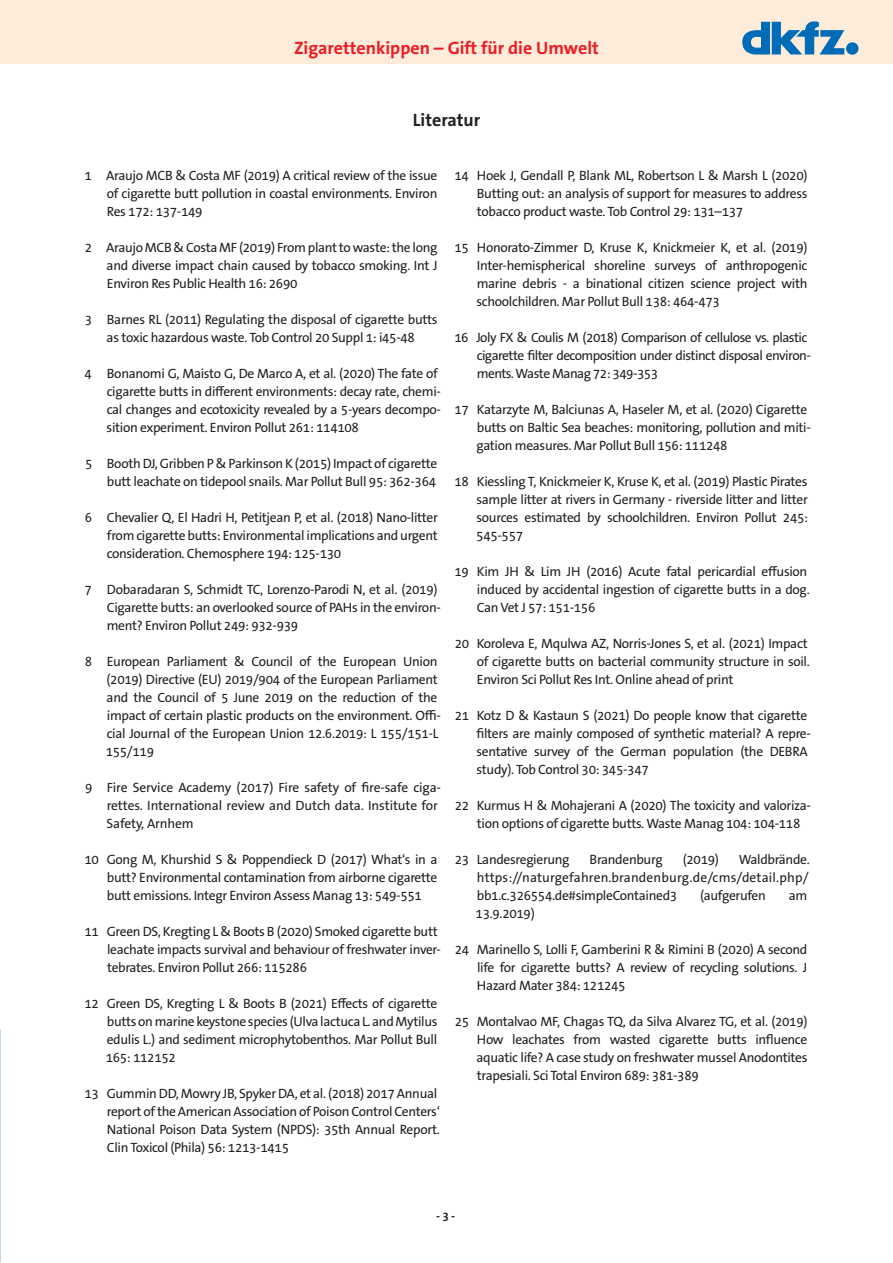
<style>
.page{position:relative;width:893px;height:1263px;background:#fff}
.page>*{position:absolute;margin:0;border:0;box-sizing:border-box;transform-origin:0 0}
.t1{font:700 18px "The Sans B W7";color:#ee1d23}
.Headline_0{font:700 18px "The Sans B W7";color:#231f20}
.t2{font:13.5px/18px "The Sans B W5 Plain";letter-spacing:-.025em;color:#231f20}
.Seitenzahl{font:700 12px "The Sans B W7";color:#231f20}
</style>
<div class="page">
<div style="left:0;top:0;width:893px;height:64px;background:#feecdb"></div>
<div style="left:846px;top:42px;width:12px;height:13px;background:#006bb6;border-radius:50%"></div>
<svg style="left:742px;top:21px;width:102px;height:33px"></svg>
<h1 class="t1" style="left:294px;top:37px;width:306px">Zigarettenkippen – Gift für die Umwelt</h1>
<p class="Headline_0" style="left:413px;top:108px;width:69px">Literatur</p>
<p class="t2" style="left:107px;top:167px;width:332px;text-align:justify;text-indent:-22px">1 Araujo MCB &amp; Costa MF (2019) A critical review of the issue of cigarette butt pollution in coastal environments. Environ Res 172: 137-149</p>
<p class="t2" style="left:107px;top:239px;width:332px;text-align:justify;text-indent:-22px">2 Araujo MCB &amp; Costa MF (2019) From plant to waste: the long and diverse impact chain caused by tobacco smoking. Int J Environ Res Public Health 16: 2690</p>
<p class="t2" style="left:85px;top:311px;width:354px;text-align:center">3 Barnes RL (2011) Regulating the disposal of cigarette butts as toxic hazardous waste. Tob Control 20 Suppl 1: i45-48</p>
<p class="t2" style="left:107px;top:365px;width:336px;text-indent:-22px">4 Bonanomi G, Maisto G, De Marco A, et al. (2020) The fate of cigarette butts in different environments: decay rate, chemi&shy;cal changes and ecotoxicity revealed by a 5-years decompo&shy;sition experiment. Environ Pollut 261: 114108</p>
<p class="t2" style="left:85px;top:455px;width:354px;text-align:right">5 Booth DJ, Gribben P &amp; Parkinson K (2015) Impact of cigarette butt leachate on tidepool snails. Mar Pollut Bull 95: 362-364</p>
<p class="t2" style="left:107px;top:509px;width:333px;text-align:justify;text-indent:-22px">6 Chevalier Q, El Hadri H, Petitjean P, et al. (2018) Nano-litter from cigarette butts: Environmental implications and urgent consideration. Chemosphere 194: 125-130</p>
<p class="t2" style="left:107px;top:581px;width:336px;text-indent:-22px">7 Dobaradaran S, Schmidt TC, Lorenzo-Parodi N, et al. (2019)<br>Cigarette butts: an overlooked source of PAHs in the environ&shy;ment? Environ Pollut 249: 932-939</p>
<p class="t2" style="left:106px;top:653px;width:337px;text-indent:-21px">8 European Parliament &amp; Council of the European Union (2019) Directive (EU) 2019/904 of the European Parliament and the Council of 5 June 2019 on the reduction of the impact of certain plastic products on the environment. Offi&shy;cial Journal of the European Union 12.6.2019: L 155/151-L 155/119</p>
<p class="t2" style="left:107px;top:779px;width:336px;text-indent:-21px">9 Fire Service Academy (2017) Fire safety of fire-safe ciga&shy;rettes. International review and Dutch data. Institute for<br>Safety, Arnhem</p>
<p class="t2" style="left:107px;top:851px;width:332px;text-align:justify;text-indent:-23px">10 Gong M, Khurshid S &amp; Poppendieck D (2017) What‘s in a butt? Environmental contamination from airborne cigarette butt emissions. Integr Environ Assess Manag 13: 549-551</p>
<p class="t2" style="left:107px;top:923px;width:335px;text-indent:-23px">11 Green DS, Kregting L &amp; Boots B (2020) Smoked cigarette butt leachate impacts survival and behaviour of freshwater inver&shy;tebrates. Environ Pollut 266: 115286</p>
<p class="t2" style="left:106px;top:995px;width:333px;text-align:justify;text-indent:-21px">12 Green DS, Kregting L &amp; Boots B (2021) Effects of cigarette butts on marine keystone species (Ulva lactuca L. and Mytilus edulis L.) and sediment microphytobenthos. Mar Pollut Bull 165: 112152</p>
<p class="t2" style="left:107px;top:1085px;width:335px;text-indent:-22px">13 Gummin DD, Mowry JB, Spyker DA, et al. (2018) 2017 Annual report of the American Association of Poison Control Centers‘ National Poison Data System (NPDS): 35th Annual Report.<br>Clin Toxicol (Phila) 56: 1213-1415</p>
<p class="t2" style="left:477px;top:167px;width:332px;text-align:justify;text-indent:-23px">14 Hoek J, Gendall P, Blank ML, Robertson L &amp; Marsh L (2020)<br>Butting out: an analysis of support for measures to address tobacco product waste. Tob Control 29: 131–137</p>
<p class="t2" style="left:477px;top:239px;width:332px;text-align:justify;text-indent:-22px">15 Honorato-Zimmer D, Kruse K, Knickmeier K, et al. (2019)<br>Inter-hemispherical shoreline surveys of anthropogenic marine debris - a binational citizen science project with schoolchildren. Mar Pollut Bull 138: 464-473</p>
<p class="t2" style="left:477px;top:329px;width:336px;text-indent:-22px">16 Joly FX &amp; Coulis M (2018) Comparison of cellulose vs. plastic cigarette filter decomposition under distinct disposal environ&shy;ments. Waste Manag 72: 349-353</p>
<p class="t2" style="left:476px;top:401px;width:336px;text-indent:-22px">17 Katarzyte M, Balciunas A, Haseler M, et al. (2020) Cigarette butts on Baltic Sea beaches: monitoring, pollution and miti&shy;gation measures. Mar Pollut Bull 156: 111248</p>
<p class="t2" style="left:476px;top:473px;width:333px;text-align:justify;text-indent:-22px">18 Kiessling T, Knickmeier K, Kruse K, et al. (2019) Plastic Pirates sample litter at rivers in Germany - riverside litter and litter sources estimated by schoolchildren. Environ Pollut 245:<br>545-557</p>
<p class="t2" style="left:477px;top:563px;width:335px;text-indent:-22px">19 Kim JH &amp; Lim JH (2016) Acute fatal pericardial effusion induced by accidental ingestion of cigarette butts in a dog.<br>Can Vet J 57: 151-156</p>
<p class="t2" style="left:477px;top:635px;width:335px;text-indent:-22px">20 Koroleva E, Mqulwa AZ, Norris-Jones S, et al. (2021) Impact of cigarette butts on bacterial community structure in soil.<br>Environ Sci Pollut Res Int. Online ahead of print</p>
<p class="t2" style="left:476px;top:707px;width:336px;text-indent:-22px">21 Kotz D &amp; Kastaun S (2021) Do people know that cigarette filters are mainly composed of synthetic material? A repre&shy;sentative survey of the German population (the DEBRA study). Tob Control 30: 345-347</p>
<p class="t2" style="left:477px;top:797px;width:335px;text-indent:-22px">22 Kurmus H &amp; Mohajerani A (2020) The toxicity and valoriza&shy;tion options of cigarette butts. Waste Manag 104: 104-118</p>
<p class="t2" style="left:455px;top:851px;width:116px">23 Landesregierung</p>
<p class="t2" style="left:590px;top:851px;width:75px">Brandenburg</p>
<p class="t2" style="left:683px;top:851px;width:38px">(2019)</p>
<p class="t2" style="left:477px;top:851px;width:334px;text-align:justify;text-indent:262px">Waldbrände. https://naturgefahren.brandenburg.de/cms/detail.php/ bb1.c.326554.de#simpleContained3</p>
<p class="t2" style="left:700px;top:887px;width:67px">(aufgerufen</p>
<p class="t2" style="left:789px;top:887px;width:20px">am</p>
<p class="t2" style="left:476px;top:905px;width:61px">13.9.2019)</p>
<p class="t2" style="left:477px;top:941px;width:332px;text-align:justify;text-indent:-22px">24 Marinello S, Lolli F, Gamberini R &amp; Rimini B (2020) A second life for cigarette butts? A review of recycling solutions. J Hazard Mater 384: 121245</p>
<p class="t2" style="left:477px;top:1013px;width:332px;text-align:justify;text-indent:-22px">25 Montalvao MF, Chagas TQ, da Silva Alvarez TG, et al. (2019)<br>How leachates from wasted cigarette butts influence aquatic life? A case study on freshwater mussel Anodontites trapesiali. Sci Total Environ 689: 381-389</p>
<p class="Seitenzahl" style="left:436px;top:1209px;width:20px">- 3 -</p>
</div>
